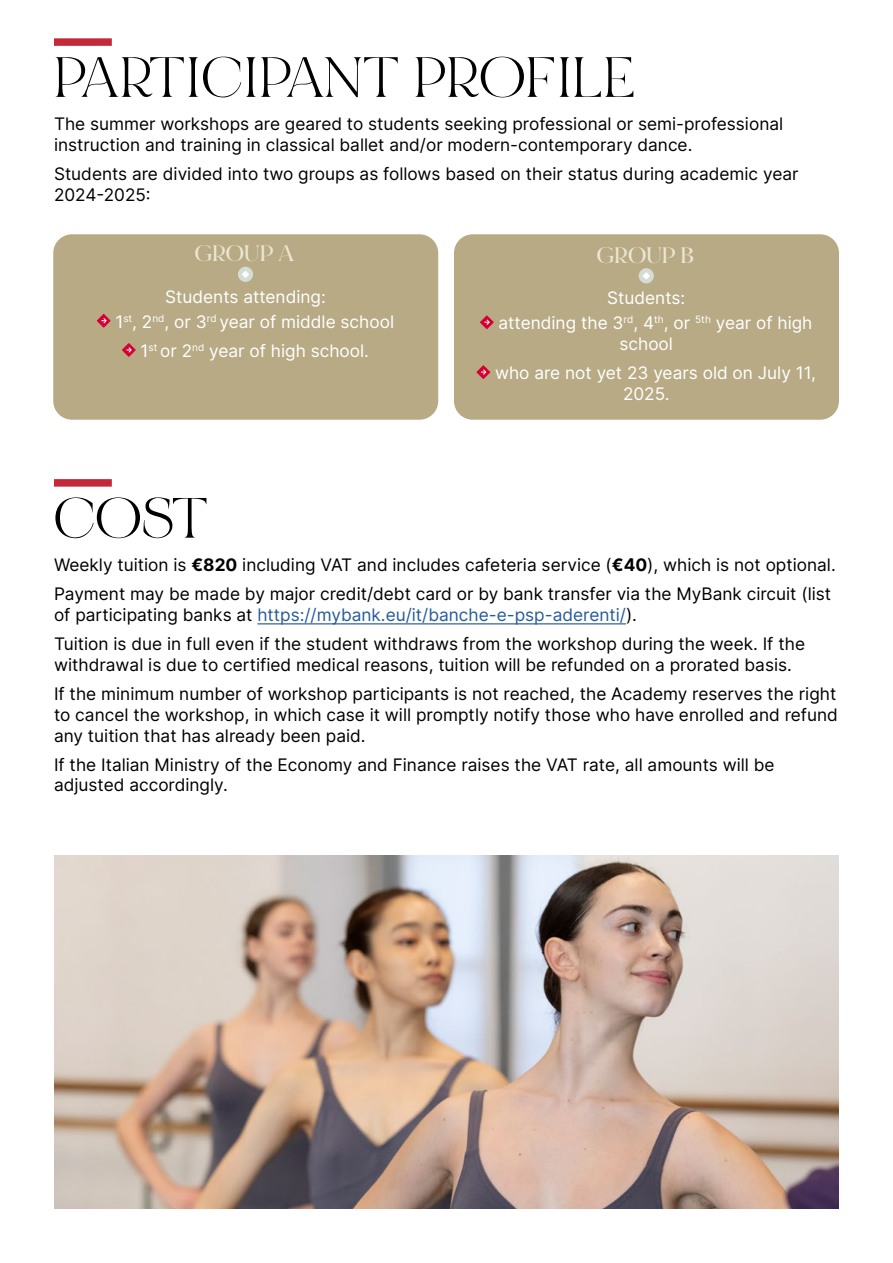
<style>
.page{position:relative;width:893px;height:1263px;background:#fff}
.page>*{position:absolute;margin:0;border:0;box-sizing:border-box;transform-origin:0 0}
.t1{font:57px "Bon Vivant Serif";color:#000}
.t2{font:700 22.5px "Bon Vivant Serif";color:#ece7d2}
.t3{font:17.25px/20.7px "Inter";color:#000}
.t4{font:17.25px/24.9px "Inter";color:#fff}
.s1{font-weight:700}
.s2{color:#275b9b}
</style>
<div class="page">
<div style="left:54px;top:235px;width:383px;height:184px;background:#b7aa85;border-radius:18px"></div>
<div style="left:238px;top:267px;width:15px;height:15px;background:#d5dcd3;border-radius:50%"></div>
<svg style="left:242px;top:271px;width:7px;height:7px"></svg>
<svg style="left:97px;top:314px;width:14px;height:14px"></svg>
<svg style="left:122px;top:343px;width:14px;height:14px"></svg>
<div style="left:53px;top:234px;width:385px;height:186px;border:2px solid #b7aa85;border-radius:18px"></div>
<div style="left:54px;top:38px;width:58px;height:8px;background:#c32939"></div>
<div style="left:455px;top:235px;width:383px;height:184px;background:#b7aa85;border-radius:18px"></div>
<div style="left:639px;top:268px;width:15px;height:15px;background:#d5dcd3;border-radius:50%"></div>
<svg style="left:643px;top:272px;width:7px;height:7px"></svg>
<svg style="left:480px;top:315px;width:14px;height:14px"></svg>
<svg style="left:477px;top:365px;width:13px;height:14px"></svg>
<div style="left:454px;top:234px;width:385px;height:186px;border:2px solid #b7aa85;border-radius:18px"></div>
<div style="left:54px;top:479px;width:58px;height:8px;background:#c32939"></div>
<hr style="left:257px;top:623px;width:369px;height:1px;background:#275b9b">
<img style="left:54px;top:855px;width:785px;height:354px">
<h1 class="t1" style="left:54px;top:44px;width:583px">PARTICIPANT PROFILE</h1>
<p class="t3" style="left:54px;top:113px;width:731px">The summer workshops are geared to students seeking professional or semi-professional instruction and training in classical ballet and/or modern-contemporary dance.</p>
<p class="t3" style="left:54px;top:163px;width:746px">Students are divided into two groups as follows based on their status during academic year<br>2024-2025:</p>
<h2 class="t2" style="left:195px;top:240px;width:101px">GROUP A</h2>
<p class="t4" style="left:115px;top:283px;width:280px;text-indent:50px">Students attending:<br>1<sup>st</sup>, 2<sup>nd</sup>, or 3<sup>rd</sup> year of middle school</p>
<p class="t4" style="left:140px;top:338px;width:230px">1<sup>st</sup> or 2<sup>nd</sup> year of high school.</p>
<h2 class="t2" style="left:597px;top:242px;width:99px">GROUP B</h2>
<p class="t4" style="left:498px;top:285px;width:315px;text-indent:109px">Students:<br>attending the 3<sup>rd</sup>, 4<sup>th</sup>, or <sup>5th</sup> year of high</p>
<p class="t4" style="left:495px;top:328px;width:322px;line-height:29.2px;text-indent:124px">school<br>who are not yet 23 years old on July 11,</p>
<p class="t4" style="left:623px;top:381px;width:48px">2025.</p>
<h1 class="t1" style="left:54px;top:485px;width:155px">COST</h1>
<p class="t3" style="left:54px;top:550px;width:783px;line-height:29.2px">Weekly tuition is <span class="s1">€820</span> including VAT and includes cafeteria service (<span class="s1">€40</span>), which is not optional.<br>Payment may be made by major credit/debt card or by bank transfer via the MyBank circuit (list</p>
<p class="t3" style="left:54px;top:600px;width:752px;line-height:29.2px">of participating banks at <span class="s2">https://mybank.eu/it/banche-e-psp-aderenti/</span>).<br>Tuition is due in full even if the student withdraws from the workshop during the week. If the</p>
<p class="t3" style="left:54px;top:650px;width:784px;line-height:29.2px">withdrawal is due to certified medical reasons, tuition will be refunded on a prorated basis.<br>If the minimum number of workshop participants is not reached, the Academy reserves the right</p>
<p class="t3" style="left:54px;top:704px;width:785px">to cancel the workshop, in which case it will promptly notify those who have enrolled and refund any tuition that has already been paid.</p>
<p class="t3" style="left:54px;top:754px;width:722px">If the Italian Ministry of the Economy and Finance raises the VAT rate, all amounts will be adjusted accordingly.</p>
</div>
